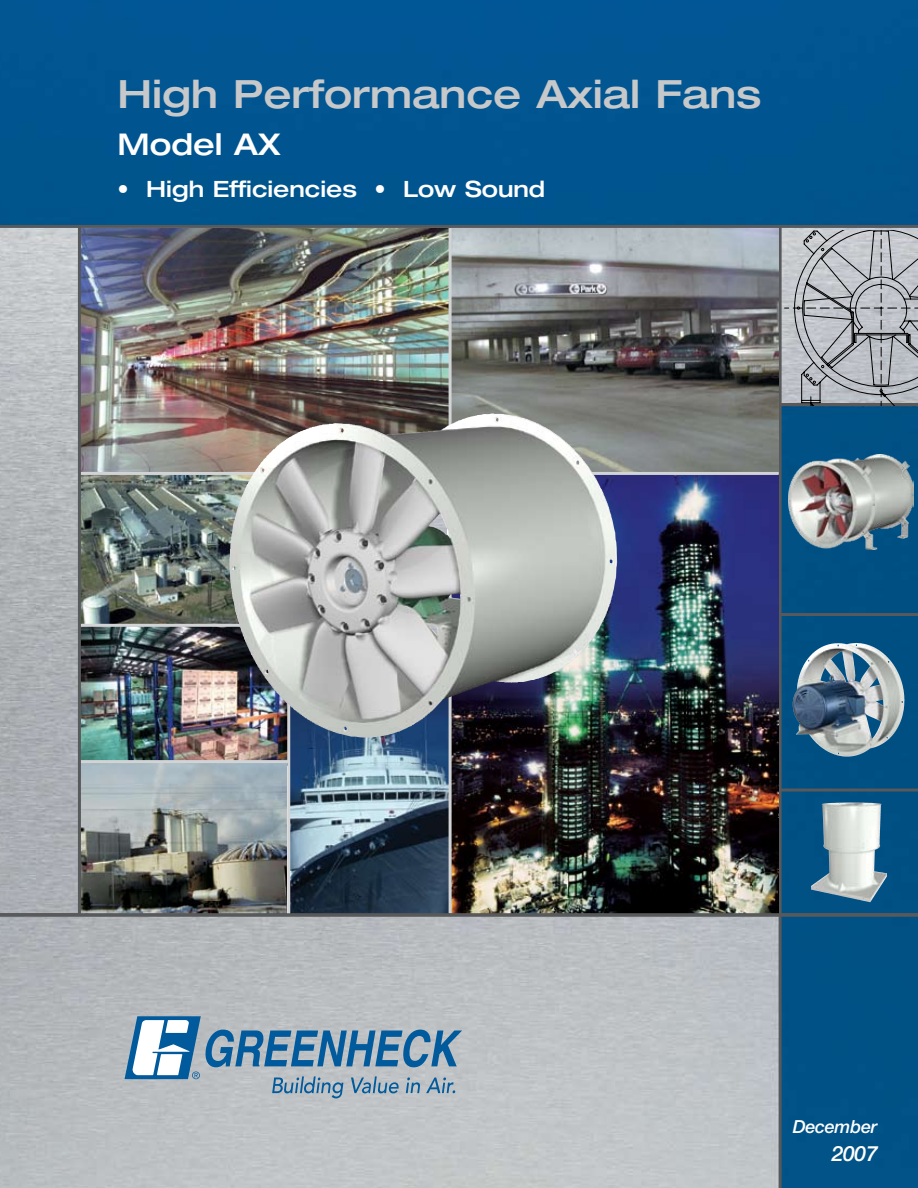
<style>
.page{position:relative;width:918px;height:1188px;background:#fff}
.page>*{position:absolute;margin:0;border:0;box-sizing:border-box;transform-origin:0 0}
.t1{font:500 expanded 39px "Helvetica Neue LT Std";color:#c6c8ca}
.t2{font:500 expanded 30px "Helvetica Neue LT Std";color:#fff}
.t3{font:500 expanded 22.5px "Helvetica Neue LT Std";color:#fff}
.t4{font:italic 500 21px "Helvetica Neue LT Std";color:#fff}
.t5{font:italic 500 18px "Helvetica Neue LT Std";letter-spacing:-.015em;color:#fff}
</style>
<div class="page">
<img style="left:0;top:0;width:918px;height:1188px">
<hr style="left:781px;top:403px;width:137px;height:3px;background:#58595b">
<svg style="left:125px;top:1016px;width:337px;height:82px;background:#8fa9bd"></svg>
<hr style="left:0;top:225px;width:918px;height:3px;background:#58595b">
<hr style="left:779px;top:225px;width:3px;height:963px;background:#58595b">
<hr style="left:781px;top:613px;width:137px;height:3px;background:#58595b">
<hr style="left:781px;top:789px;width:137px;height:3px;background:#58595b">
<svg style="left:785px;top:230px;width:133px;height:175px;background:#abaeb4"></svg>
<img style="left:848px;top:805px;width:39px;height:97px">
<img style="left:793px;top:649px;width:26px;height:77px">
<img style="left:789px;top:454px;width:125px;height:96px">
<img style="left:452px;top:228px;width:327px;height:244px">
<img style="left:452px;top:475px;width:327px;height:438px">
<img style="left:81px;top:228px;width:368px;height:244px">
<svg style="left:290px;top:692px;width:159px;height:5px"></svg>
<img style="left:290px;top:697px;width:159px;height:216px">
<img style="left:81px;top:475px;width:218px;height:150px">
<img style="left:81px;top:625px;width:206px;height:135px">
<hr style="left:449px;top:228px;width:3px;height:686px;background:#d1d3d4">
<img style="left:81px;top:763px;width:206px;height:150px">
<hr style="left:287px;top:476px;width:3px;height:437px;background:#d1d3d4">
<hr style="left:79px;top:472px;width:700px;height:3px;background:#d1d3d4">
<hr style="left:79px;top:624px;width:182px;height:3px;background:#d1d3d4">
<hr style="left:79px;top:760px;width:210px;height:3px;background:#d1d3d4">
<img style="left:491px;top:414px;width:127px;height:228px">
<hr style="left:78px;top:227px;width:3px;height:688px;background:#58595b">
<hr style="left:0;top:913px;width:918px;height:3px;background:#58595b">
<h1 class="t1" style="left:118px;top:70px;width:645px">High Performance Axial Fans</h1>
<h2 class="t2" style="left:118px;top:126px;width:164px">Model AX</h2>
<p class="t3" style="left:118px;top:175px;width:429px">• High Efficiencies • Low Sound</p>
<p class="t5" style="left:793px;top:1116px;width:86px">December</p>
<p class="t4" style="left:832px;top:1141px;width:47px">2007</p>
</div>
